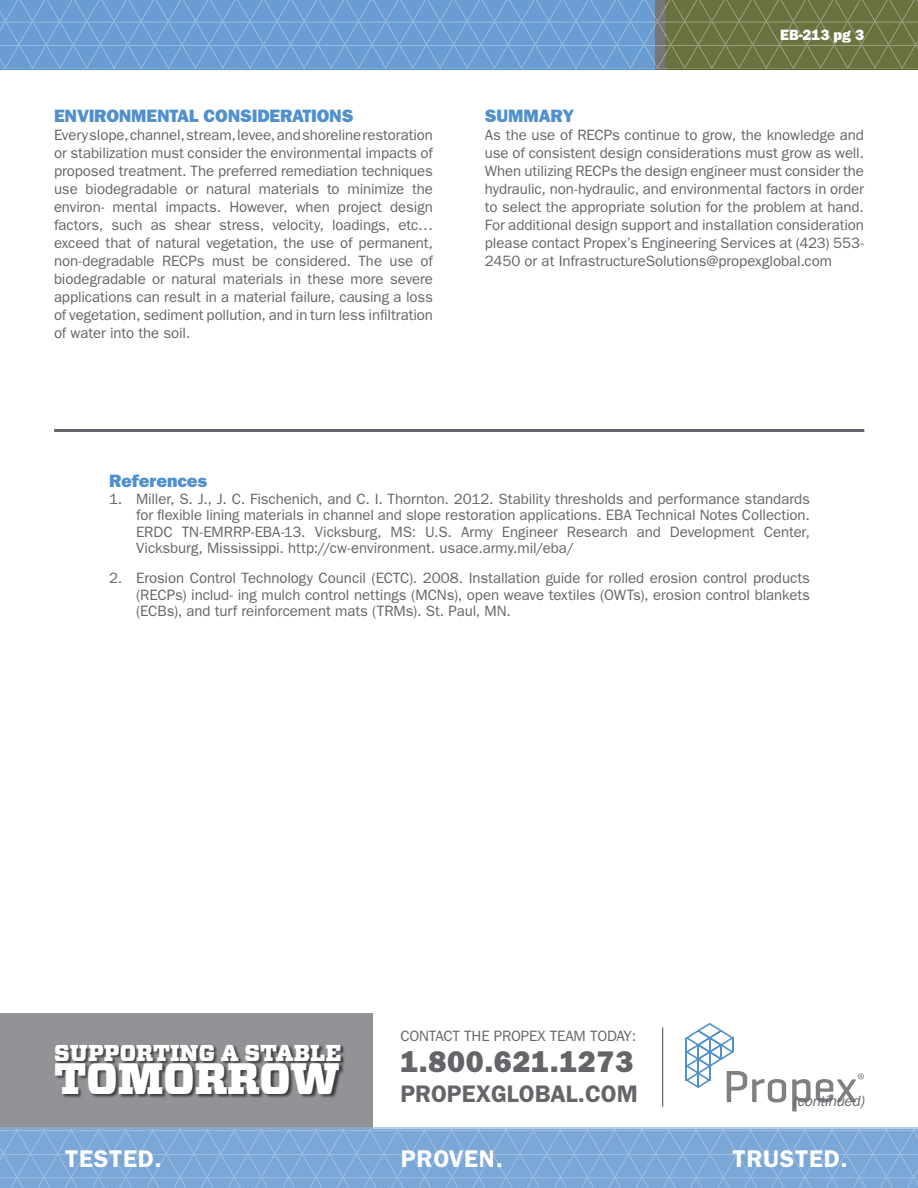
<style>
.page{position:relative;width:918px;height:1188px;background:#fff}
.page>*{position:absolute;margin:0;border:0;box-sizing:border-box;transform-origin:0 0}
.t1{font:900 43.8px "Vitesse";color:#fff}
.t2{font:800 30px "Franklin Gothic";letter-spacing:.02em;color:#646569}
.t3{font:600 24.3px "Franklin Gothic";letter-spacing:.03em;color:#fff}
.t4{font:600 24px "Franklin Gothic";color:#646569}
.t5{font:900 22.95px "Vitesse";color:#fff}
.Header_-_Body{font:800 18px "Franklin Gothic";letter-spacing:-.01em;color:#5090cc}
.Body{font:15px/18px "ITC Franklin Gothic Std";letter-spacing:-.005em;color:#63656a;text-align:justify}
.t6{font:15px "ITC Franklin Gothic Std";letter-spacing:-.01em;color:#646569}
.body_continued{font:italic 15px "Franklin Gothic";letter-spacing:-.01em;color:#63656a}
.t7{font:800 15px "Franklin Gothic";letter-spacing:-.01em;color:#fff}
</style>
<div class="page">
<svg style="left:0;top:0;width:918px;height:70px;background:#6e93ab"></svg>
<div style="left:0;top:1014px;width:373px;height:135px;background:#929396"></div>
<hr style="left:662px;top:1028px;width:1px;height:79px;background:#646569">
<div style="left:55px;top:1044px;width:290px;height:55px;background:#231f20;opacity:.75"></div>
<svg style="left:685px;top:1023px;width:101px;height:80px"></svg>
<svg style="left:792px;top:1073px;width:72px;height:38px"></svg>
<svg style="left:0;top:1127px;width:918px;height:61px;background:#80aad8"></svg>
<hr style="left:54px;top:429px;width:810px;height:3px;background:#63656a">
<p class="Header_-_Body" style="left:54px;top:106px;width:301px">ENVIRONMENTAL CONSIDERATIONS</p>
<p class="Body" style="left:54px;top:126px;width:381px">Every slope, channel, stream, levee, and shoreline restoration or stabilization must consider the environmental impacts of proposed treatment. The preferred remediation techniques use biodegradable or natural materials to minimize the environ- mental impacts. However, when project design factors, such as shear stress, velocity, loadings, etc… exceed that of natural vegetation, the use of permanent, non-degradable RECPs must be considered. The use of biodegradable or natural materials in these more severe applications can result in a material failure, causing a loss of vegetation, sediment pollution, and in turn less infiltration of water into the soil.</p>
<p class="t7" style="left:780px;top:26px;width:85px">EB-213 pg 3</p>
<p class="Header_-_Body" style="left:485px;top:106px;width:91px">SUMMARY</p>
<p class="Body" style="left:485px;top:126px;width:381px">As the use of RECPs continue to grow, the knowledge and use of consistent design considerations must grow as well.<br>When utilizing RECPs the design engineer must consider the hydraulic, non-hydraulic, and environmental factors in order to select the appropriate solution for the problem at hand.<br>For additional design support and installation consideration please contact Propex’s Engineering Services at (423) 553- 2450 or at InfrastructureSolutions@propexglobal.com</p>
<p class="Header_-_Body" style="left:109px;top:471px;width:100px">References</p>
<p class="Body" style="left:136px;top:491px;width:675px;line-height:16.5px;text-indent:-27px">1. Miller, S. J., J. C. Fischenich, and C. I. Thornton. 2012. Stability thresholds and performance standards for flexible lining materials in channel and slope restoration applications. EBA Technical Notes Collection.<br>ERDC TN-EMRRP-EBA-13. Vicksburg, MS: U.S. Army Engineer Research and Development Center, Vicksburg, Mississippi. http://cw-environment. usace.army.mil/eba/</p>
<p class="Body" style="left:136px;top:570px;width:675px;line-height:16.5px;text-indent:-27px">2. Erosion Control Technology Council (ECTC). 2008. Installation guide for rolled erosion control products (RECPs) includ- ing mulch control nettings (MCNs), open weave textiles (OWTs), erosion control blankets (ECBs), and turf reinforcement mats (TRMs). St. Paul, MN.</p>
<h3 class="t5" style="left:54px;top:1037px;width:289px">SUPPORTING A STABLE</h3>
<h1 class="t1" style="left:54px;top:1049px;width:287px">TOMORROW</h1>
<p class="t6" style="left:400px;top:1027px;width:238px">CONTACT THE PROPEX TEAM TODAY:</p>
<h2 class="t2" style="left:400px;top:1044px;width:234px">1.800.621.1273</h2>
<h3 class="t4" style="left:400px;top:1080px;width:239px">PROPEXGLOBAL.COM</h3>
<p class="body_continued" style="left:793px;top:1092px;width:73px">(continued)</p>
<h3 class="t3" style="left:65px;top:1144px;width:98px">TESTED.</h3>
<h3 class="t3" style="left:401px;top:1144px;width:104px">PROVEN.</h3>
<h3 class="t3" style="left:733px;top:1144px;width:117px">TRUSTED.</h3>
</div>
